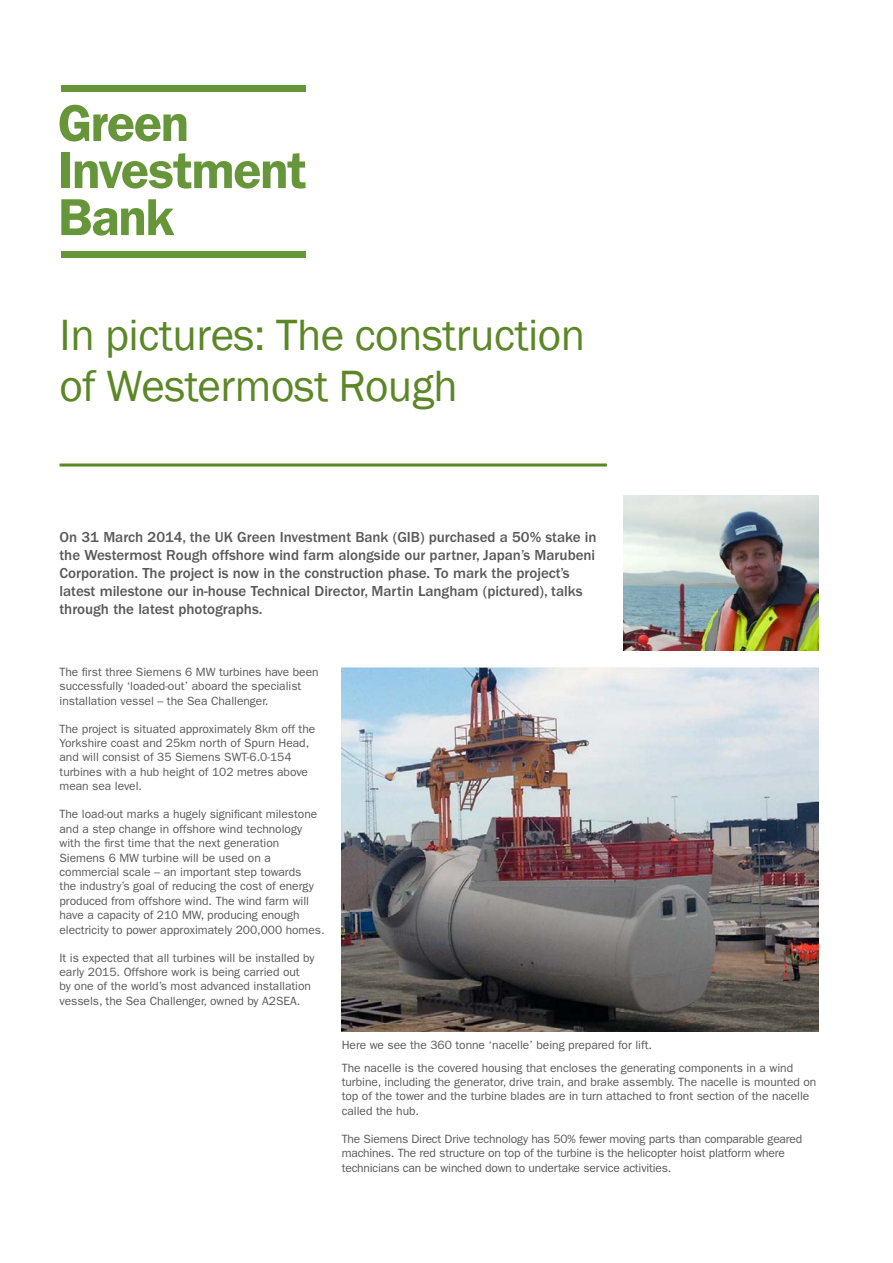
<style>
.page{position:relative;width:893px;height:1263px;background:#fff}
.page>*{position:absolute;margin:0;border:0;box-sizing:border-box;transform-origin:0 0}
.t1{font:45px/51px "Franklin Gothic";letter-spacing:-.01em;color:#5c8727}
.t2{font:500 15px/18px "ITC Franklin Gothic Std";letter-spacing:-.005em;color:#58595b}
.t3{font:12px/14.4px "ITC Franklin Gothic Std";letter-spacing:-.005em;color:#58595b}
</style>
<div class="page">
<svg style="left:60px;top:105px;width:126px;height:37px"></svg>
<div style="left:61px;top:152px;width:9px;height:36px;background:#67963a"></div>
<svg style="left:75px;top:153px;width:231px;height:36px"></svg>
<svg style="left:61px;top:199px;width:113px;height:37px"></svg>
<div style="left:61px;top:251px;width:245px;height:7px;background:#67963a"></div>
<div style="left:61px;top:85px;width:245px;height:7px;background:#67963a"></div>
<hr style="left:60px;top:463px;width:547px;height:3px;background:#5c8727">
<img style="left:342px;top:668px;width:477px;height:364px">
<img style="left:623px;top:496px;width:196px;height:154px">
<h1 class="t1" style="left:60px;top:311px;width:527px">In pictures: The construction of Westermost Rough</h1>
<p class="t2" style="left:60px;top:528px;width:539px">On 31 March 2014, the UK Green Investment Bank (GIB) purchased a 50% stake in the Westermost Rough offshore wind farm alongside our partner, Japan’s Marubeni Corporation. The project is now in the construction phase. To mark the project’s latest milestone our in-house Technical Director, Martin Langham (pictured), talks through the latest photographs.</p>
<p class="t3" style="left:60px;top:665px;width:261px">The first three Siemens 6 MW turbines have been successfully ‘loaded-out’ aboard the specialist installation vessel – the Sea Challenger.</p>
<p class="t3" style="left:60px;top:721px;width:257px">The project is situated approximately 8km off the Yorkshire coast and 25km north of Spurn Head, and will consist of 35 Siemens SWT-6.0-154 turbines with a hub height of 102 metres above mean sea level.</p>
<p class="t3" style="left:60px;top:807px;width:267px">The load-out marks a hugely significant milestone and a step change in offshore wind technology with the first time that the next generation Siemens 6 MW turbine will be used on a commercial scale – an important step towards<br>the industry’s goal of reducing the cost of energy produced from offshore wind. The wind farm will have a capacity of 210 MW, producing enough electricity to power approximately 200,000 homes.</p>
<p class="t3" style="left:60px;top:950px;width:256px">It is expected that all turbines will be installed by early 2015. Offshore work is being carried out<br>by one of the world’s most advanced installation vessels, the Sea Challenger, owned by A2SEA.</p>
<p class="t3" style="left:342px;top:1033px;width:453px;line-height:23.1px">Here we see the 360 tonne ‘nacelle’ being prepared for lift.<br>The nacelle is the covered housing that encloses the generating components in a wind</p>
<p class="t3" style="left:342px;top:1075px;width:476px">turbine, including the generator, drive train, and brake assembly. The nacelle is mounted on top of the tower and the turbine blades are in turn attached to front section of the nacelle called the hub.</p>
<p class="t3" style="left:342px;top:1131px;width:462px">The Siemens Direct Drive technology has 50% fewer moving parts than comparable geared machines. The red structure on top of the turbine is the helicopter hoist platform where technicians can be winched down to undertake service activities.</p>
</div>
